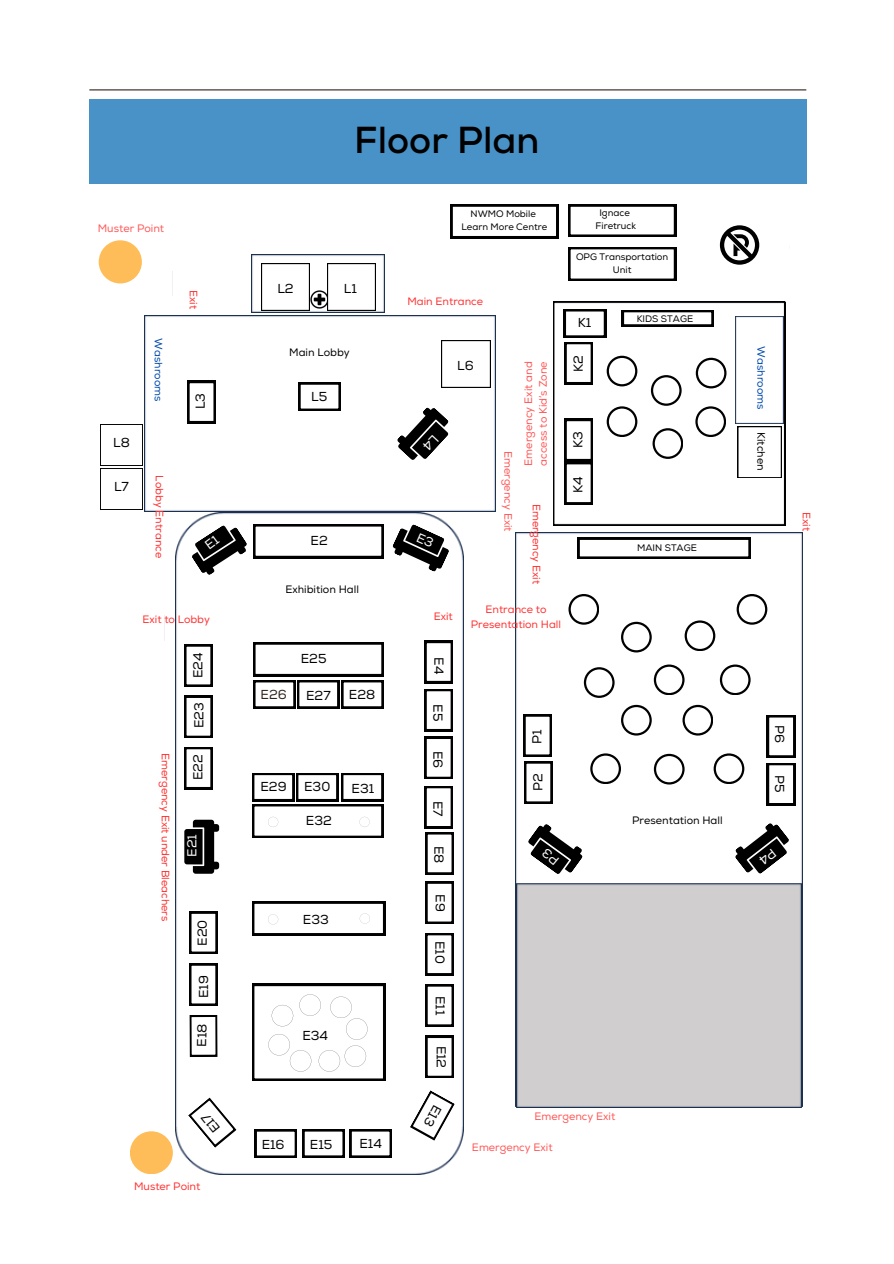
<style>
.page{position:relative;width:894px;height:1264px;background:#fff}
.page>*{position:absolute;margin:0;border:0;box-sizing:border-box;transform-origin:0 0}
.t1{font:700 37.5px "Nexa";color:#000}
.t2{font:12.9px "Nexa";color:#000}
.t3{font:12.9px "Nexa";color:#31241e}
.t4{font:12.9px "Nexa";color:#fff}
.t5{font:10.8px/14.4px "Nexa";color:#ff5757}
.t6{font:10.8px "Nexa";color:#000}
.t7{font:10.8px "Nexa";color:#004aad}
.t8{font:10.8px "Nexa";color:#ff3131}
.t9{font:10.65px/14.7px "Nexa";color:#ff3131;text-align:center}
.t10{font:9.45px/12.6px "Nexa";color:#000;text-align:center}
.t11{font:9.3px "Nexa";color:#000}
</style>
<div class="page">
<div style="left:89px;top:100px;width:717px;height:84px;background:#4892c7"></div>
<hr style="left:89px;top:89px;width:717px;height:1px;background:#31241e">
<img style="left:144px;top:316px;width:351px;height:196px">
<img style="left:175px;top:615px;width:1px;height:25px">
<svg style="left:553px;top:302px;width:231px;height:223px"></svg>
<img style="left:172px;top:271px;width:1px;height:25px">
<img style="left:176px;top:512px;width:287px;height:662px">
<img style="left:252px;top:254px;width:132px;height:58px">
<img style="left:515px;top:532px;width:287px;height:575px">
<svg style="left:189px;top:963px;width:28px;height:42px"></svg>
<svg style="left:189px;top:911px;width:28px;height:42px"></svg>
<svg style="left:184px;top:695px;width:28px;height:43px"></svg>
<svg style="left:184px;top:644px;width:28px;height:42px"></svg>
<svg style="left:184px;top:819px;width:35px;height:54px"></svg>
<svg style="left:425px;top:1035px;width:28px;height:42px"></svg>
<svg style="left:253px;top:642px;width:130px;height:66px"></svg>
<svg style="left:252px;top:983px;width:133px;height:97px"></svg>
<svg style="left:424px;top:786px;width:29px;height:88px"></svg>
<svg style="left:425px;top:984px;width:28px;height:42px"></svg>
<svg style="left:424px;top:641px;width:28px;height:42px"></svg>
<svg style="left:184px;top:747px;width:28px;height:42px"></svg>
<svg style="left:425px;top:881px;width:28px;height:42px"></svg>
<svg style="left:425px;top:933px;width:28px;height:42px"></svg>
<svg style="left:424px;top:689px;width:28px;height:90px"></svg>
<svg style="left:577px;top:537px;width:173px;height:21px"></svg>
<svg style="left:766px;top:715px;width:28px;height:42px"></svg>
<svg style="left:523px;top:714px;width:29px;height:89px"></svg>
<svg style="left:766px;top:763px;width:28px;height:42px"></svg>
<svg style="left:568px;top:594px;width:30px;height:30px"></svg>
<svg style="left:621px;top:621px;width:30px;height:31px"></svg>
<svg style="left:621px;top:705px;width:30px;height:30px"></svg>
<svg style="left:583px;top:667px;width:31px;height:30px"></svg>
<svg style="left:684px;top:620px;width:30px;height:31px"></svg>
<svg style="left:736px;top:594px;width:30px;height:30px"></svg>
<svg style="left:252px;top:773px;width:131px;height:64px"></svg>
<svg style="left:252px;top:901px;width:133px;height:34px"></svg>
<svg style="left:719px;top:664px;width:31px;height:31px"></svg>
<svg style="left:653px;top:664px;width:31px;height:31px"></svg>
<svg style="left:653px;top:753px;width:31px;height:31px"></svg>
<svg style="left:713px;top:753px;width:30px;height:30px"></svg>
<svg style="left:682px;top:705px;width:30px;height:30px"></svg>
<svg style="left:590px;top:753px;width:30px;height:30px"></svg>
<img style="left:327px;top:264px;width:48px;height:47px">
<svg style="left:450px;top:204px;width:108px;height:34px"></svg>
<svg style="left:568px;top:247px;width:107px;height:34px"></svg>
<svg style="left:719px;top:225px;width:40px;height:40px"></svg>
<img style="left:100px;top:469px;width:1px;height:40px">
<img style="left:441px;top:341px;width:49px;height:47px">
<svg style="left:298px;top:382px;width:42px;height:29px"></svg>
<svg style="left:187px;top:381px;width:28px;height:42px"></svg>
<svg style="left:254px;top:1129px;width:137px;height:28px"></svg>
<svg style="left:568px;top:204px;width:107px;height:33px"></svg>
<img style="left:735px;top:316px;width:48px;height:107px">
<svg style="left:737px;top:426px;width:44px;height:52px"></svg>
<img style="left:100px;top:424px;width:42px;height:41px">
<svg style="left:563px;top:309px;width:163px;height:195px"></svg>
<div style="left:130px;top:1131px;width:43px;height:43px;background:#ffbd59;border-radius:50%"></div>
<div style="left:99px;top:240px;width:43px;height:43px;background:#ffbd59;border-radius:50%"></div>
<svg style="left:393px;top:403px;width:62px;height:64px"></svg>
<svg style="left:186px;top:519px;width:197px;height:59px"></svg>
<svg style="left:389px;top:520px;width:64px;height:54px"></svg>
<svg style="left:409px;top:1090px;width:46px;height:50px"></svg>
<svg style="left:189px;top:1014px;width:28px;height:43px"></svg>
<svg style="left:522px;top:820px;width:64px;height:60px"></svg>
<svg style="left:731px;top:819px;width:64px;height:61px"></svg>
<svg style="left:188px;top:1097px;width:48px;height:50px"></svg>
<h4 class="t1" style="left:354px;top:117px;width:186px">Floor Plan</h4>
<h2 class="t5" style="left:98px;top:222px;width:68px">Muster Point</h2>
<h2 class="t2" style="left:113px;top:435px;width:18px">L8</h2>
<h3 class="t2" style="left:114px;top:479px;width:16px">L7</h3>
<p class="t7" style="left:165px;top:338px;width:65px;rotate:90deg">Washrooms</p>
<p class="t9" style="left:166px;top:475px;width:84px;rotate:90deg">Lobby Entrance</p>
<h3 class="t9" style="left:200px;top:290px;width:21px;rotate:90deg">Exit</h3>
<p class="t2" style="left:277px;top:281px;width:18px">L2</p>
<h3 class="t2" style="left:344px;top:281px;width:14px">L1</h3>
<h2 class="t6" style="left:289px;top:346px;width:62px">Main Lobby</h2>
<h2 class="t2" style="left:193px;top:409px;width:18px;rotate:-90deg">L3</h2>
<h2 class="t2" style="left:311px;top:388px;width:18px">L5</h2>
<p class="t2" style="left:310px;top:533px;width:19px">E2</p>
<h2 class="t6" style="left:285px;top:583px;width:75px">Exhibition Hall</h2>
<p class="t11" style="left:470px;top:208px;width:67px">NWMO Mobile</p>
<p class="t11" style="left:461px;top:221px;width:87px">Learn More Centre</p>
<h2 class="t9" style="left:407px;top:295px;width:77px">Main Entrance</h2>
<h2 class="t2" style="left:457px;top:357px;width:18px">L6</h2>
<h3 class="t5" style="left:515px;top:451px;width:82px;rotate:90deg">Emergency Exit</h3>
<h2 class="t5" style="left:521px;top:465px;width:106px;rotate:-90deg">Emergency Exit and access to Kid’s Zone</h2>
<h2 class="t9" style="left:543px;top:503px;width:82px;rotate:90deg">Emergency Exit</h2>
<p class="t9" style="left:142px;top:612px;width:69px">Exit to Lobby</p>
<p class="t9" style="left:433px;top:609px;width:21px">Exit</p>
<h2 class="t9" style="left:172px;top:753px;width:169px;rotate:90deg">Emergency Exit under Bleachers</h2>
<h2 class="t2" style="left:190px;top:678px;width:27px;rotate:-90deg">E24</h2>
<h2 class="t2" style="left:301px;top:651px;width:27px">E25</h2>
<h2 class="t3" style="left:260px;top:686px;width:28px">E26</h2>
<h2 class="t2" style="left:306px;top:687px;width:26px">E27</h2>
<h2 class="t2" style="left:349px;top:687px;width:28px">E28</h2>
<p class="t2" style="left:191px;top:728px;width:27px;rotate:-90deg">E23</p>
<h2 class="t2" style="left:190px;top:780px;width:27px;rotate:-90deg">E22</h2>
<h2 class="t4" style="left:184px;top:856px;width:24px;rotate:-90deg">E21</h2>
<h2 class="t2" style="left:195px;top:945px;width:28px;rotate:-90deg">E20</h2>
<h2 class="t2" style="left:196px;top:998px;width:24px;rotate:-90deg">E19</h2>
<h2 class="t2" style="left:260px;top:779px;width:28px">E29</h2>
<h2 class="t2" style="left:304px;top:779px;width:28px">E30</h2>
<h2 class="t2" style="left:351px;top:780px;width:24px">E31</h2>
<h2 class="t2" style="left:306px;top:813px;width:27px">E32</h2>
<h2 class="t2" style="left:303px;top:911px;width:27px">E33</h2>
<h2 class="t2" style="left:302px;top:1027px;width:27px">E34</h2>
<h2 class="t2" style="left:446px;top:657px;width:19px;rotate:90deg">E4</h2>
<p class="t2" style="left:445px;top:704px;width:18px;rotate:90deg">E5</p>
<h3 class="t2" style="left:445px;top:751px;width:19px;rotate:90deg">E6</h3>
<h3 class="t2" style="left:445px;top:800px;width:17px;rotate:90deg">E7</h3>
<h3 class="t2" style="left:446px;top:846px;width:19px;rotate:90deg">E8</h3>
<h2 class="t2" style="left:448px;top:894px;width:19px;rotate:90deg">E9</h2>
<h3 class="t2" style="left:447px;top:940px;width:24px;rotate:90deg">E10</h3>
<h2 class="t2" style="left:448px;top:995px;width:21px;rotate:90deg">E11</h2>
<p class="t2" style="left:449px;top:1045px;width:24px;rotate:90deg">E12</p>
<h3 class="t9" style="left:471px;top:602px;width:92px">Entrance to<br>Presentation Hall</h3>
<h2 class="t2" style="left:529px;top:744px;width:16px;rotate:-90deg">P1</h2>
<h2 class="t2" style="left:530px;top:791px;width:19px;rotate:-90deg">P2</h2>
<p class="t10" style="left:599px;top:207px;width:32px">Ignace</p>
<h2 class="t10" style="left:595px;top:219px;width:42px">Firetruck</h2>
<p class="t10" style="left:576px;top:251px;width:94px">OPG Transportation<br>Unit</p>
<h2 class="t2" style="left:577px;top:315px;width:15px">K1</h2>
<p class="t2" style="left:570px;top:372px;width:18px;rotate:-90deg">K2</p>
<p class="t2" style="left:570px;top:448px;width:18px;rotate:-90deg">K3</p>
<h2 class="t2" style="left:570px;top:493px;width:18px;rotate:-90deg">K4</h2>
<p class="t10" style="left:636px;top:312px;width:58px">KIDS STAGE</p>
<p class="t10" style="left:637px;top:542px;width:61px">MAIN STAGE</p>
<h2 class="t6" style="left:632px;top:814px;width:92px">Presentation Hall</h2>
<h2 class="t8" style="left:134px;top:1179px;width:68px">Muster Point</h2>
<h3 class="t2" style="left:261px;top:1137px;width:24px">E16</h3>
<h2 class="t2" style="left:310px;top:1137px;width:24px">E15</h2>
<p class="t2" style="left:359px;top:1136px;width:24px">E14</p>
<p class="t5" style="left:534px;top:1109px;width:82px">Emergency Exit</p>
<h2 class="t5" style="left:472px;top:1140px;width:82px">Emergency Exit</h2>
<h2 class="t7" style="left:767px;top:346px;width:65px;rotate:90deg">Washrooms</h2>
<p class="t6" style="left:767px;top:432px;width:40px;rotate:90deg">Kitchen</p>
<h2 class="t9" style="left:813px;top:512px;width:21px;rotate:90deg">Exit</h2>
<p class="t2" style="left:787px;top:724px;width:19px;rotate:90deg">P6</p>
<h2 class="t2" style="left:787px;top:775px;width:19px;rotate:90deg">P5</h2>
</div>
